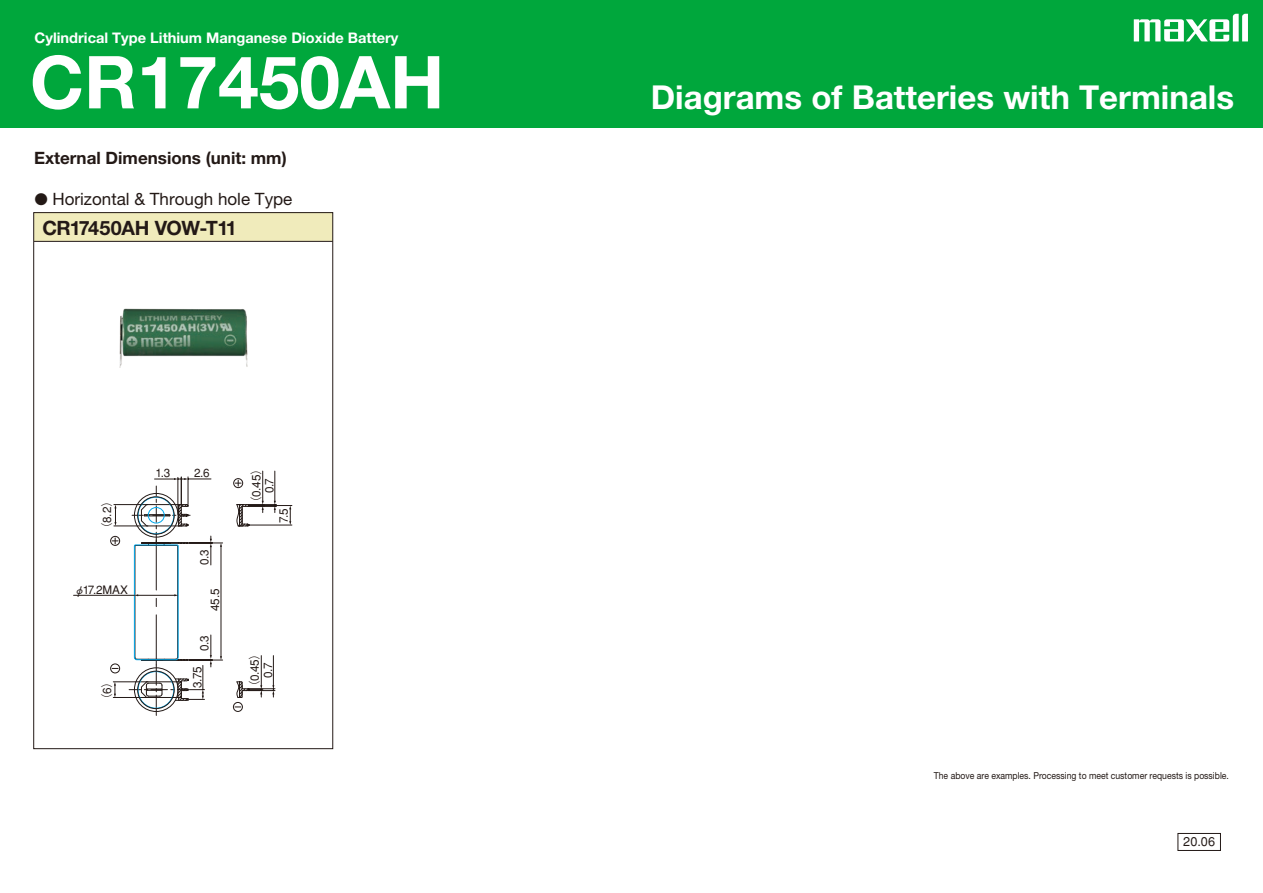
<style>
.page{position:relative;width:1263px;height:893px;background:#fff}
.page>*{position:absolute;margin:0;border:0;box-sizing:border-box;transform-origin:0 0}
.t1{font:700 73.05px "Helvetica Neue";color:#fff}
.t2{font:700 33px "Helvetica Neue";color:#fff}
.t3{font:700 19.8px "Helvetica Neue";letter-spacing:-.025em;color:#231916}
.t4{font:700 17.1px "Helvetica Neue";color:#231916}
.t5{font:17.1px "Helvetica Neue";color:#231916}
.t6{font:700 14.7px "Helvetica Neue";color:#fff}
.t7{font:500 12.75px "Gothic BBB";color:#231916}
.t8{font:500 11.7px/13px "Gothic BBB";letter-spacing:-.01em;color:#231916;text-align:center}
.t9{font:9.6px "Helvetica Neue";color:#231916;scale:.9 1}
</style>
<div class="page">
<div style="left:34px;top:213px;width:299px;height:28px;background:#f0ebbb"></div>
<div style="left:0;top:0;width:1263px;height:128px;background:#00a73c"></div>
<svg style="left:1134px;top:14px;width:114px;height:27px"></svg>
<div style="left:33px;top:212px;width:300px;height:537px;border:1px solid #231916"></div>
<hr style="left:113px;top:682px;width:35px;height:1px;background:#231916">
<hr style="left:113px;top:697px;width:35px;height:1px;background:#231916">
<hr style="left:250px;top:525px;width:42px;height:1px;background:#231916">
<hr style="left:250px;top:505px;width:42px;height:1px;background:#231916">
<hr style="left:114px;top:526px;width:34px;height:1px;background:#231916">
<hr style="left:114px;top:504px;width:34px;height:1px;background:#231916">
<svg style="left:114px;top:505px;width:2px;height:21px"></svg>
<svg style="left:289px;top:506px;width:2px;height:19px"></svg>
<hr style="left:74px;top:595px;width:60px;height:1px;background:#231916">
<hr style="left:275px;top:471px;width:1px;height:30px;background:#231916">
<hr style="left:262px;top:471px;width:1px;height:30px;background:#231916">
<svg style="left:114px;top:682px;width:2px;height:15px"></svg>
<div style="left:110px;top:664px;width:10px;height:9px;border:1px solid #231916;border-radius:50%"></div>
<svg style="left:129px;top:477px;width:147px;height:238px"></svg>
<div style="left:110px;top:536px;width:10px;height:10px;border:1px solid #231916;border-radius:50%"></div>
<svg style="left:112px;top:538px;width:6px;height:6px"></svg>
<hr style="left:34px;top:241px;width:299px;height:1px;background:#231916">
<img style="left:119px;top:308px;width:129px;height:60px">
<div style="left:1178px;top:833px;width:43px;height:18px;border:1px solid #231916"></div>
<h3 class="t6" style="left:35px;top:28px;width:365px">Cylindrical Type Lithium Manganese Dioxide Battery</h3>
<h1 class="t1" style="left:30px;top:37px;width:416px">CR17450AH</h1>
<h3 class="t4" style="left:34px;top:147px;width:254px">External Dimensions (unit: mm)</h3>
<h3 class="t5" style="left:52px;top:189px;width:241px">Horizontal &amp; Through hole Type</h3>
<h3 class="t3" style="left:42px;top:215px;width:196px">CR17450AH VOW-T11</h3>
<p class="t8" style="left:101px;top:534px;width:40px;rotate:-90deg">（8.2）</p>
<p class="t8" style="left:74px;top:583px;width:56px">φ17.2MAX</p>
<p class="t8" style="left:101px;top:705px;width:30px;rotate:-90deg">（6）</p>
<p class="t8" style="left:156px;top:467px;width:16px">1.3</p>
<p class="t8" style="left:194px;top:467px;width:17px">2.6</p>
<p class="t8" style="left:250px;top:508px;width:45px;rotate:-90deg">（0.45）<br>0.7</p>
<p class="t8" style="left:198px;top:565px;width:17px;rotate:-90deg">0.3</p>
<p class="t8" style="left:209px;top:611px;width:24px;rotate:-90deg">45.5</p>
<p class="t8" style="left:198px;top:651px;width:17px;rotate:-90deg">0.3</p>
<p class="t8" style="left:191px;top:688px;width:23px;rotate:-90deg">3.75</p>
<p class="t8" style="left:277px;top:523px;width:16px;rotate:-90deg">7.5</p>
<p class="t8" style="left:248px;top:692px;width:45px;rotate:-90deg">（0.45）<br>0.7</p>
<h2 class="t2" style="left:651px;top:76px;width:585px">Diagrams of Batteries with Terminals</h2>
<p class="t9" style="left:934px;top:770px;width:329px">The above are examples. Processing to meet customer requests is possible.</p>
<h3 class="t7" style="left:1183px;top:834px;width:33px">20.06</h3>
</div>
